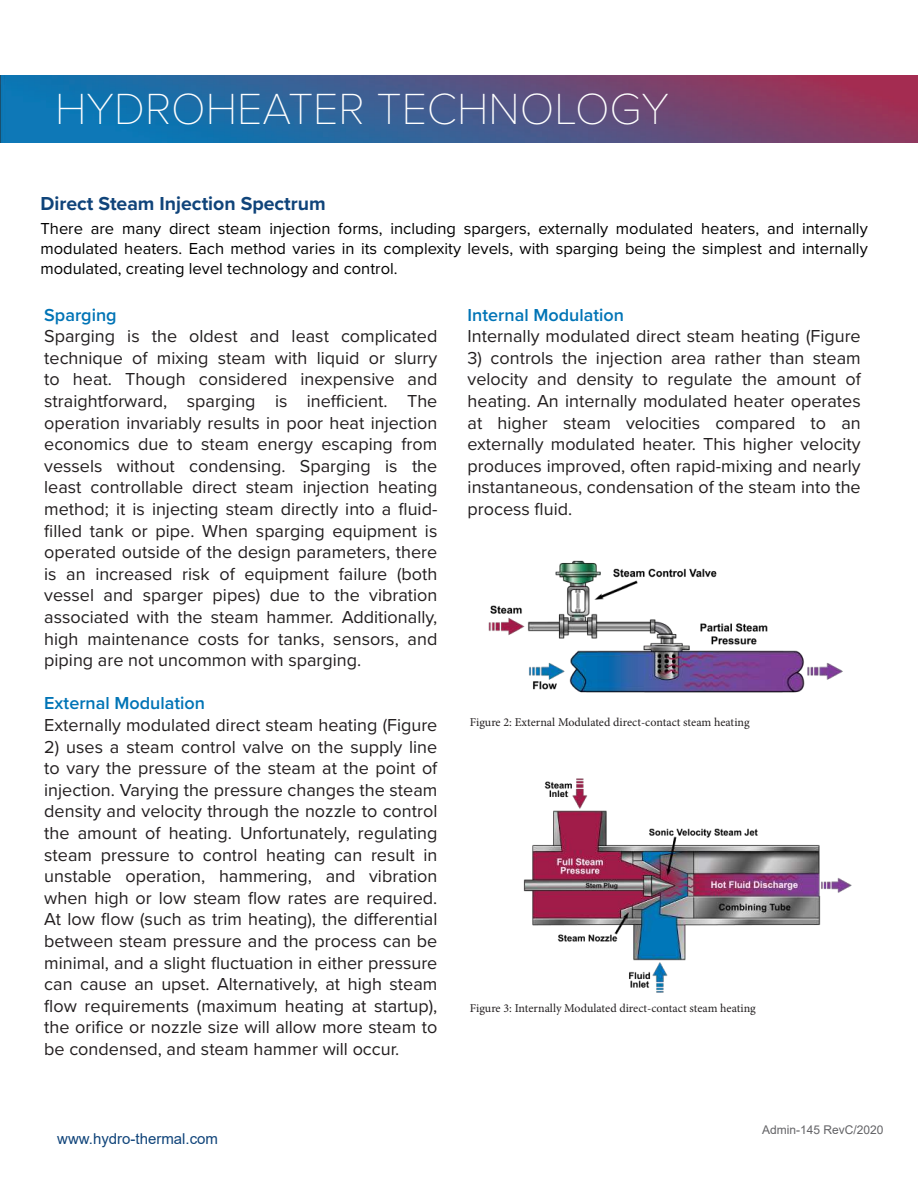
<style>
.page{position:relative;width:918px;height:1188px;background:#fff}
.page>*{position:absolute;margin:0;border:0;box-sizing:border-box;transform-origin:0 0}
.t1{font:100 45.15px "Proxima Nova T";color:#fff}
.t2{font:700 19.5px "Proxima Nova";color:#10447a}
.t3{font:18px/21.6px "Proxima Nova";color:#231f20;text-align:justify}
.t4{font:600 18px "Proxima Nova";color:#0074b6}
.t5{font:16.5px/19.8px "Proxima Nova";color:#000;text-align:justify}
.t6{font:15px "Arial";color:#10447a}
.t7{font:12px "Minion Pro";color:#231f20}
.t8{font:12px "Arial";color:#636366}
</style>
<div class="page">
<img style="left:0;top:76px;width:918px;height:67px">
<img style="left:488px;top:560px;width:355px;height:133px">
<img style="left:523px;top:778px;width:329px;height:215px">
<h1 class="t1" style="left:55px;top:75px;width:616px">HYDROHEATER TECHNOLOGY</h1>
<p class="t2" style="left:40px;top:189px;width:287px">Direct Steam Injection Spectrum</p>
<p class="t5" style="left:40px;top:218px;width:829px">There are many direct steam injection forms, including spargers, externally modulated heaters, and internally modulated heaters. Each method varies in its complexity levels, with sparging being the simplest and internally modulated, creating level technology and control.</p>
<p class="t4" style="left:468px;top:301px;width:158px">Internal Modulation</p>
<p class="t3" style="left:468px;top:325px;width:395px">Internally modulated direct steam heating (Figure</p>
<p class="t3" style="left:468px;top:346px;width:395px">3) controls the injection area rather than steam velocity and density to regulate the amount of heating. An internally modulated heater operates at higher steam velocities compared to an externally modulated heater. This higher velocity produces improved, often rapid-mixing and nearly instantaneous, condensation of the steam into the process fluid.</p>
<p class="t4" style="left:44px;top:301px;width:74px">Sparging</p>
<p class="t3" style="left:44px;top:325px;width:395px">Sparging is the oldest and least complicated technique of mixing steam with liquid or slurry to heat. Though considered inexpensive and straightforward, sparging is inefficient. The operation invariably results in poor heat injection economics due to steam energy escaping from vessels without condensing. Sparging is the least controllable direct steam injection heating method; it is injecting steam directly into a fluid&shy;filled tank or pipe. When sparging equipment is operated outside of the design parameters, there is an increased risk of equipment failure (both vessel and sparger pipes) due to the vibration associated with the steam hammer. Additionally, high maintenance costs for tanks, sensors, and piping are not uncommon with sparging.</p>
<p class="t4" style="left:44px;top:690px;width:162px">External Modulation</p>
<p class="t3" style="left:44px;top:713px;width:395px">Externally modulated direct steam heating (Figure</p>
<p class="t3" style="left:44px;top:735px;width:395px">2) uses a steam control valve on the supply line to vary the pressure of the steam at the point of injection. Varying the pressure changes the steam density and velocity through the nozzle to control the amount of heating. Unfortunately, regulating steam pressure to control heating can result in unstable operation, hammering, and vibration when high or low steam flow rates are required.<br>At low flow (such as trim heating), the differential between steam pressure and the process can be minimal, and a slight fluctuation in either pressure can cause an upset. Alternatively, at high steam flow requirements (maximum heating at startup), the orifice or nozzle size will allow more steam to be condensed, and steam hammer will occur.</p>
<p class="t7" style="left:470px;top:714px;width:281px">Figure 2: External Modulated direct-contact steam heating</p>
<p class="t7" style="left:470px;top:1000px;width:288px">Figure 3: Internally Modulated direct-contact steam heating</p>
<p class="t6" style="left:57px;top:1128px;width:162px">www.hydro-thermal.com</p>
<p class="t8" style="left:762px;top:1122px;width:123px">Admin-145 RevC/2020</p>
</div>
